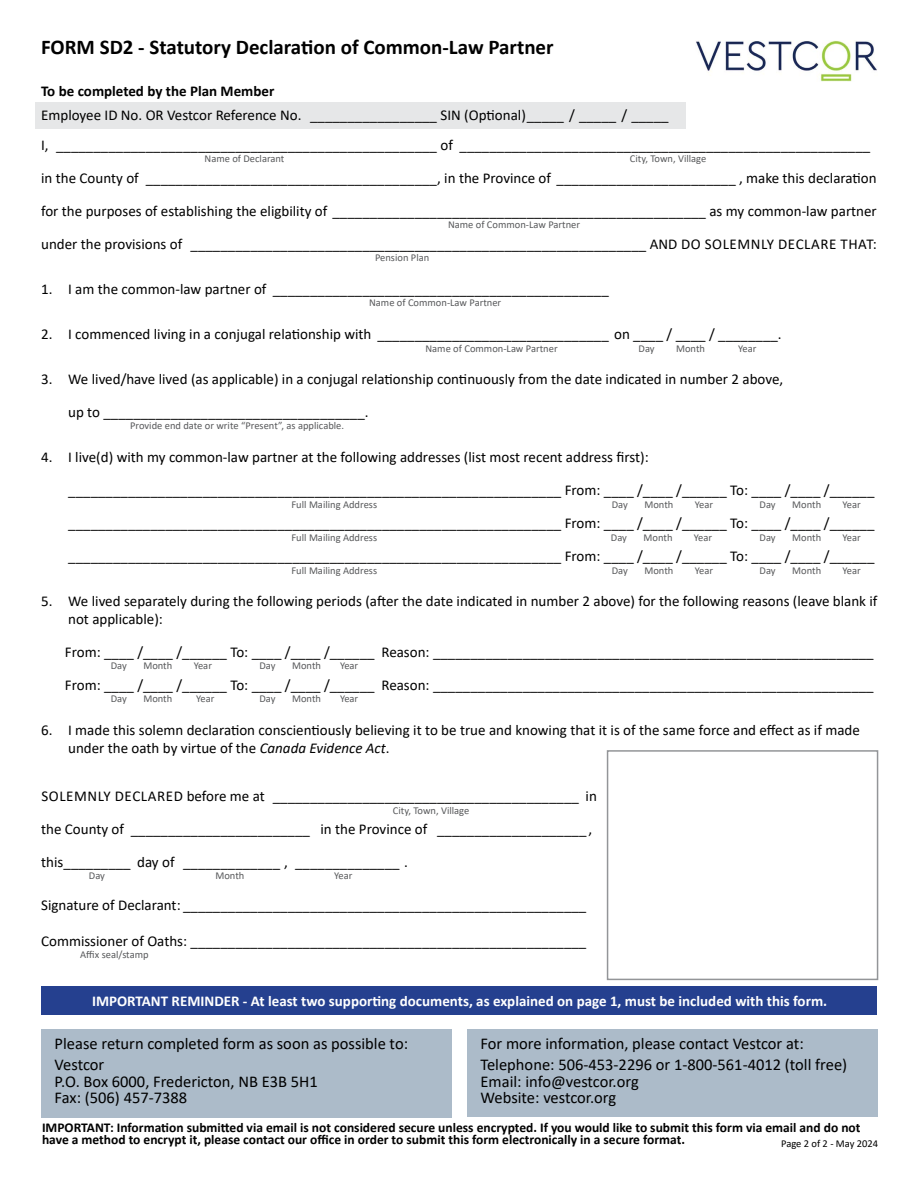
<style>
.page{position:relative;width:918px;height:1188px;background:#fff}
.page>*{position:absolute;margin:0;border:0;box-sizing:border-box;transform-origin:0 0}
.t1{font:700 21px "Calibri";color:#000}
.t2{font:16.5px/16.5px "Calibri";color:#000}
.t3{font:15px/18px "Calibri";color:#000}
.t4{font:700 15px "Calibri";color:#fff}
.t5{font:15px "Calibri";letter-spacing:.04em;color:#000}
.t6{font:700 15px "Calibri";color:#000}
.t7{font:700 13.5px/12px "Calibri";color:#000}
.t8{font:10.5px "Calibri";color:#58595b}
.t9{font:10.5px "Calibri";color:#000}
.s1{font-style:italic}
</style>
<div class="page">
<div style="left:36px;top:102px;width:650px;height:27px;background:#e6e7e8"></div>
<div style="left:41px;top:986px;width:836px;height:28px;background:#25408f"></div>
<img style="left:696px;top:41px;width:181px;height:40px">
<div style="left:41px;top:1044px;width:411px;height:74px;background:#acbbc9"></div>
<div style="left:41px;top:1029px;width:411px;height:26px;background:#acbbc9"></div>
<div style="left:467px;top:1044px;width:411px;height:73px;background:#acbbc9"></div>
<div style="left:467px;top:1029px;width:411px;height:26px;background:#acbbc9"></div>
<div style="left:607px;top:750px;width:271px;height:230px;border:2px solid #939598"></div>
<h1 class="t1" style="left:41px;top:32px;width:514px">FORM SD2 - Statutory Declaration of Common-Law Partner</h1>
<p class="t6" style="left:41px;top:81px;width:235px">To be completed by the Plan Member</p>
<p class="t3" style="left:41px;top:100px;width:831px;line-height:30px">Employee ID No. OR Vestcor Reference No. _________________ SIN (Optional)_____ / _____ / _____<br>I, ___________________________________________________ of _______________________________________________________</p>
<p class="t3" style="left:41px;top:169px;width:837px">in the County of _______________________________________, in the Province of ________________________ , make this declaration</p>
<p class="t3" style="left:41px;top:202px;width:837px">for the purposes of establishing the eligbility of __________________________________________________ as my common-law partner</p>
<p class="t3" style="left:41px;top:235px;width:837px">under the provisions of _____________________________________________________________ AND DO SOLEMNLY DECLARE THAT:</p>
<p class="t3" style="left:41px;top:280px;width:569px">1. I am the common-law partner of _____________________________________________</p>
<p class="t3" style="left:41px;top:325px;width:742px">2. I commenced living in a conjugal relationship with _______________________________ on ____ / ____ / ________.</p>
<p class="t3" style="left:41px;top:370px;width:744px">3. We lived/have lived (as applicable) in a conjugal relationship continuously from the date indicated in number 2 above,</p>
<p class="t3" style="left:68px;top:403px;width:302px">up to ___________________________________.</p>
<p class="t3" style="left:41px;top:448px;width:609px">4. I live(d) with my common-law partner at the following addresses (list most recent address first):</p>
<p class="t3" style="left:68px;top:481px;width:808px">__________________________________________________________________ From: ____ /____ /______ To: ____ /____ /______</p>
<p class="t3" style="left:68px;top:514px;width:808px">__________________________________________________________________ From: ____ /____ /______ To: ____ /____ /______</p>
<p class="t3" style="left:68px;top:547px;width:808px">__________________________________________________________________ From: ____ /____ /______ To: ____ /____ /______</p>
<p class="t3" style="left:68px;top:592px;width:811px;text-indent:-27px">5. We lived separately during the following periods (after the date indicated in number 2 above) for the following reasons (leave blank if not applicable):</p>
<p class="t3" style="left:65px;top:643px;width:810px">From: ____ /____ /______ To: ____ /____ /______ Reason: ___________________________________________________________</p>
<p class="t3" style="left:65px;top:676px;width:810px">From: ____ /____ /______ To: ____ /____ /______ Reason: ___________________________________________________________</p>
<p class="t3" style="left:68px;top:721px;width:793px;text-indent:-27px">6. I made this solemn declaration conscientiously believing it to be true and knowing that it is of the same force and effect as if made under the oath by virtue of the <span class="s1">Canada Evidence Act</span>.</p>
<p class="t5" style="left:41px;top:786px;width:557px">SOLEMNLY DECLARED before me at _________________________________________ in</p>
<p class="t3" style="left:41px;top:820px;width:553px">the County of ________________________ in the Province of ____________________ ,</p>
<p class="t3" style="left:41px;top:853px;width:368px">this_________ day of _____________ , ______________ .</p>
<p class="t3" style="left:41px;top:896px;width:547px">Signature of Declarant: ______________________________________________________</p>
<p class="t3" style="left:41px;top:932px;width:547px">Commissioner of Oaths: _____________________________________________________</p>
<p class="t8" style="left:205px;top:152px;width:81px">Name of Declarant</p>
<p class="t8" style="left:630px;top:152px;width:78px">City, Town, Village</p>
<p class="t8" style="left:448px;top:217px;width:134px">Name of Common-Law Partner</p>
<p class="t8" style="left:375px;top:250px;width:56px">Pension Plan</p>
<p class="t8" style="left:369px;top:296px;width:134px">Name of Common-Law Partner</p>
<p class="t8" style="left:426px;top:341px;width:134px">Name of Common-Law Partner</p>
<p class="t8" style="left:639px;top:341px;width:18px">Day</p>
<p class="t8" style="left:676px;top:341px;width:30px">Month</p>
<p class="t8" style="left:738px;top:341px;width:20px">Year</p>
<p class="t8" style="left:130px;top:418px;width:216px">Provide end date or write “Present”, as applicable.</p>
<p class="t8" style="left:760px;top:497px;width:18px">Day</p>
<p class="t8" style="left:792px;top:497px;width:30px">Month</p>
<p class="t8" style="left:843px;top:497px;width:20px">Year</p>
<p class="t8" style="left:760px;top:530px;width:18px">Day</p>
<p class="t8" style="left:792px;top:530px;width:30px">Month</p>
<p class="t8" style="left:843px;top:530px;width:20px">Year</p>
<p class="t8" style="left:760px;top:563px;width:18px">Day</p>
<p class="t8" style="left:792px;top:563px;width:30px">Month</p>
<p class="t8" style="left:843px;top:563px;width:20px">Year</p>
<p class="t8" style="left:612px;top:497px;width:18px">Day</p>
<p class="t8" style="left:644px;top:497px;width:30px">Month</p>
<p class="t8" style="left:695px;top:497px;width:20px">Year</p>
<p class="t8" style="left:611px;top:530px;width:18px">Day</p>
<p class="t8" style="left:644px;top:530px;width:30px">Month</p>
<p class="t8" style="left:694px;top:530px;width:20px">Year</p>
<p class="t8" style="left:612px;top:563px;width:18px">Day</p>
<p class="t8" style="left:644px;top:563px;width:30px">Month</p>
<p class="t8" style="left:695px;top:563px;width:20px">Year</p>
<p class="t8" style="left:291px;top:498px;width:87px">Full Mailing Address</p>
<p class="t8" style="left:291px;top:530px;width:87px">Full Mailing Address</p>
<p class="t8" style="left:291px;top:563px;width:87px">Full Mailing Address</p>
<p class="t8" style="left:259px;top:659px;width:18px">Day</p>
<p class="t8" style="left:292px;top:659px;width:30px">Month</p>
<p class="t8" style="left:340px;top:659px;width:20px">Year</p>
<p class="t8" style="left:259px;top:692px;width:18px">Day</p>
<p class="t8" style="left:292px;top:692px;width:30px">Month</p>
<p class="t8" style="left:340px;top:692px;width:20px">Year</p>
<p class="t8" style="left:111px;top:659px;width:18px">Day</p>
<p class="t8" style="left:143px;top:659px;width:30px">Month</p>
<p class="t8" style="left:194px;top:659px;width:20px">Year</p>
<p class="t8" style="left:111px;top:692px;width:18px">Day</p>
<p class="t8" style="left:143px;top:692px;width:30px">Month</p>
<p class="t8" style="left:196px;top:692px;width:20px">Year</p>
<p class="t8" style="left:393px;top:803px;width:78px">City, Town, Village</p>
<p class="t8" style="left:89px;top:868px;width:18px">Day</p>
<p class="t8" style="left:215px;top:868px;width:30px">Month</p>
<p class="t8" style="left:334px;top:868px;width:20px">Year</p>
<p class="t8" style="left:80px;top:947px;width:70px">Affix seal/stamp</p>
<p class="t4" style="left:92px;top:990px;width:737px">IMPORTANT REMINDER - At least two supporting documents, as explained on page 1, must be included with this form.</p>
<p class="t2" style="left:55px;top:1034px;width:355px">Please return completed form as soon as possible to:</p>
<p class="t2" style="left:55px;top:1056px;width:265px">Vestcor<br>P.O. Box 6000, Fredericton, NB E3B 5H1<br>Fax: (506) 457-7388</p>
<p class="t2" style="left:481px;top:1034px;width:325px">For more information, please contact Vestcor at:</p>
<p class="t2" style="left:481px;top:1056px;width:368px">Telephone: 506-453-2296 or 1-800-561-4012 (toll free)<br>Email: info@vestcor.org<br>Website: vestcor.org</p>
<p class="t7" style="left:42px;top:1122px;width:820px">IMPORTANT: Information submitted via email is not considered secure unless encrypted. If you would like to submit this form via email and do not have a method to encrypt it, please contact our office in order to submit this form electronically in a secure format.</p>
<p class="t9" style="left:781px;top:1137px;width:99px">Page 2 of 2 - May 2024</p>
</div>
